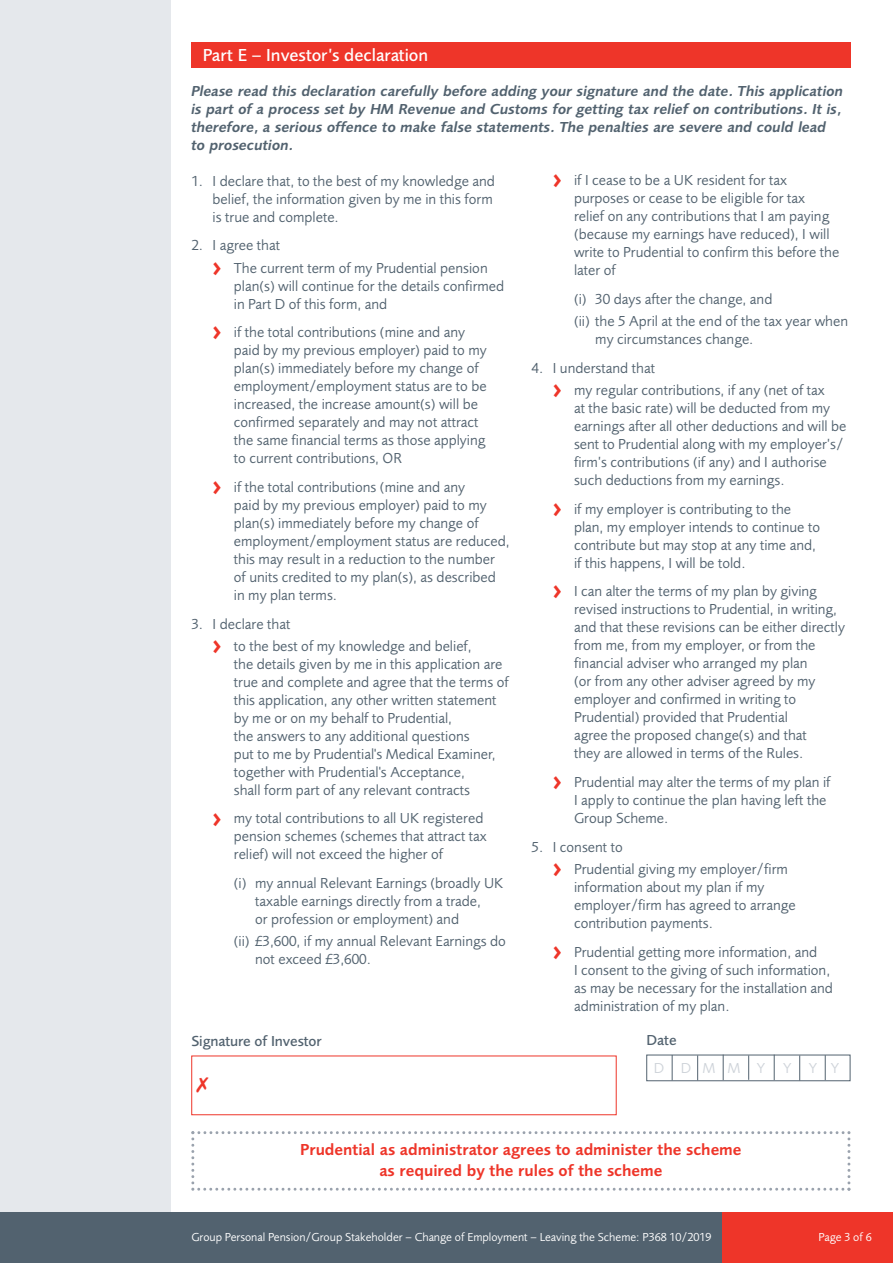
<style>
.page{position:relative;width:893px;height:1263px;background:#fff}
.page>*{position:absolute;margin:0;border:0;box-sizing:border-box;transform-origin:0 0}
.t1{font:500 18px "Pru Sans";color:#fff}
.t2{font:600 16.5px/21px "Pru Sans";color:#ee3529;text-align:center}
.t3{font:15px/18px "Pru Sans";color:#52626f}
.t4{font:italic 600 15px/18px "Pru Sans";color:#52626f}
.t5{font:500 15px "Pru Sans";letter-spacing:-.005em;color:#52626f}
.t6{font:15px "Pru Sans";color:#cfd4da}
.t7{font:12px "Pru Sans";color:#fff}
.s1{font-family:"Meta";font-weight:700;font-size:21px;color:#ee3529}
</style>
<div class="page">
<div style="left:0;top:0;width:170px;height:1263px;background:#e5e8ec"></div>
<div style="left:0;top:1212px;width:892px;height:51px;background:#52626f"></div>
<div style="left:723px;top:1212px;width:170px;height:51px;background:#ee3529"></div>
<div style="left:191px;top:43px;width:659px;height:25px;background:#ee3529"></div>
<div style="left:191px;top:1055px;width:426px;height:60px;border:1px solid #ee3529"></div>
<div style="left:646px;top:1055px;width:204px;height:26px;border:1px solid #52626f"></div>
<svg style="left:672px;top:1055px;width:1px;height:25px"></svg>
<svg style="left:697px;top:1055px;width:1px;height:25px"></svg>
<svg style="left:723px;top:1054px;width:1px;height:26px"></svg>
<svg style="left:774px;top:1054px;width:1px;height:26px"></svg>
<svg style="left:825px;top:1055px;width:1px;height:25px"></svg>
<svg style="left:748px;top:1055px;width:1px;height:25px"></svg>
<svg style="left:799px;top:1055px;width:1px;height:25px"></svg>
<svg style="left:191px;top:1131px;width:659px;height:60px"></svg>
<p class="t1" style="left:203px;top:48px;width:227px">Part E – Investor’s declaration</p>
<p class="t4" style="left:191px;top:84px;width:653px">Please read this declaration carefully before adding your signature and the date. This application is part of a process set by HM Revenue and Customs for getting tax relief on contributions. It is, therefore, a serious offence to make false statements. The penalties are severe and could lead to prosecution.</p>
<p class="t3" style="left:213px;top:173px;width:284px;text-indent:-21px">1. I declare that, to the best of my knowledge and belief, the information given by me in this form is true and complete.</p>
<p class="t3" style="left:213px;top:236px;width:277px;line-height:22.2px;text-indent:-21px">2. I agree that<br><span class="s1">&gt;</span> The current term of my Prudential pension</p>
<p class="t3" style="left:234px;top:278px;width:272px">plan(s) will continue for the details confirmed in Part D of this form, and</p>
<p class="t3" style="left:234px;top:325px;width:254px;text-indent:-21px"><span class="s1">&gt;</span> if the total contributions (mine and any paid by my previous employer) paid to my plan(s) immediately before my change of employment/employment status are to be increased, the increase amount(s) will be confirmed separately and may not attract the same financial terms as those applying to current contributions, OR</p>
<p class="t3" style="left:234px;top:479px;width:277px;text-indent:-21px"><span class="s1">&gt;</span> if the total contributions (mine and any<br>paid by my previous employer) paid to my plan(s) immediately before my change of employment/employment status are reduced, this may result in a reduction to the number of units credited to my plan(s), as described in my plan terms.</p>
<p class="t3" style="left:213px;top:614px;width:261px;line-height:22.2px;text-indent:-21px">3. I declare that<br><span class="s1">&gt;</span> to the best of my knowledge and belief,</p>
<p class="t3" style="left:234px;top:656px;width:276px">the details given by me in this application are true and complete and agree that the terms of this application, any other written statement by me or on my behalf to Prudential,<br>the answers to any additional questions<br>put to me by Prudential's Medical Examiner, together with Prudential's Acceptance,<br>shall form part of any relevant contracts</p>
<p class="t3" style="left:234px;top:811px;width:254px;text-indent:-21px"><span class="s1">&gt;</span> my total contributions to all UK registered pension schemes (schemes that attract tax relief) will not exceed the higher of</p>
<p class="t3" style="left:255px;top:875px;width:250px;text-indent:-21px">(i) my annual Relevant Earnings (broadly UK taxable earnings directly from a trade,<br>or profession or employment) and</p>
<p class="t3" style="left:255px;top:934px;width:252px;text-indent:-21px">(ii) £3,600, if my annual Relevant Earnings do not exceed £3,600.</p>
<p class="t3" style="left:574px;top:173px;width:267px;text-indent:-21px"><span class="s1">&gt;</span> if I cease to be a UK resident for tax purposes or cease to be eligible for tax<br>relief on any contributions that I am paying (because my earnings have reduced), I will write to Prudential to confirm this before the later of</p>
<p class="t3" style="left:574px;top:289px;width:276px;line-height:22.2px">(i) 30 days after the change, and<br>(ii) the 5 April at the end of the tax year when</p>
<p class="t3" style="left:595px;top:332px;width:160px">my circumstances change.</p>
<p class="t3" style="left:553px;top:358px;width:273px;line-height:22.2px;text-indent:-21px">4. I understand that<br><span class="s1">&gt;</span> my regular contributions, if any (net of tax</p>
<p class="t3" style="left:574px;top:400px;width:274px">at the basic rate) will be deducted from my earnings after all other deductions and will be sent to Prudential along with my employer’s/ firm’s contributions (if any) and I authorise such deductions from my earnings.</p>
<p class="t3" style="left:574px;top:501px;width:247px;text-indent:-21px"><span class="s1">&gt;</span> if my employer is contributing to the plan, my employer intends to continue to contribute but may stop at any time and, if this happens, I will be told.</p>
<p class="t3" style="left:574px;top:584px;width:272px;text-indent:-21px"><span class="s1">&gt;</span> I can alter the terms of my plan by giving revised instructions to Prudential, in writing, and that these revisions can be either directly from me, from my employer, or from the financial adviser who arranged my plan<br>(or from any other adviser agreed by my employer and confirmed in writing to Prudential) provided that Prudential<br>agree the proposed change(s) and that<br>they are allowed in terms of the Rules.</p>
<p class="t3" style="left:574px;top:774px;width:258px;text-indent:-21px"><span class="s1">&gt;</span> Prudential may alter the terms of my plan if<br>I apply to continue the plan having left the<br>Group Scheme.</p>
<p class="t3" style="left:553px;top:837px;width:237px;line-height:22.2px;text-indent:-21px">5. I consent to<br><span class="s1">&gt;</span> Prudential giving my employer/firm</p>
<p class="t3" style="left:574px;top:879px;width:223px">information about my plan if my employer/firm has agreed to arrange contribution payments.</p>
<p class="t3" style="left:574px;top:944px;width:260px;text-indent:-21px"><span class="s1">&gt;</span> Prudential getting more information, and<br>I consent to the giving of such information, as may be necessary for the installation and administration of my plan.</p>
<p class="t5" style="left:191px;top:1035px;width:132px">Signature of Investor</p>
<p class="t5" style="left:646px;top:1034px;width:32px">Date</p>
<p class="t6" style="left:654px;top:1062px;width:187px">D DMM Y Y Y Y</p>
<p class="t2" style="left:300px;top:1140px;width:443px">Prudential as administrator agrees to administer the scheme as required by the rules of the scheme</p>
<p class="t7" style="left:191px;top:1232px;width:522px">Group Personal Pension/Group Stakeholder – Change of Employment – Leaving the Scheme: P368 10/2019</p>
<p class="t7" style="left:819px;top:1232px;width:55px">Page 3 of 6</p>
</div>
